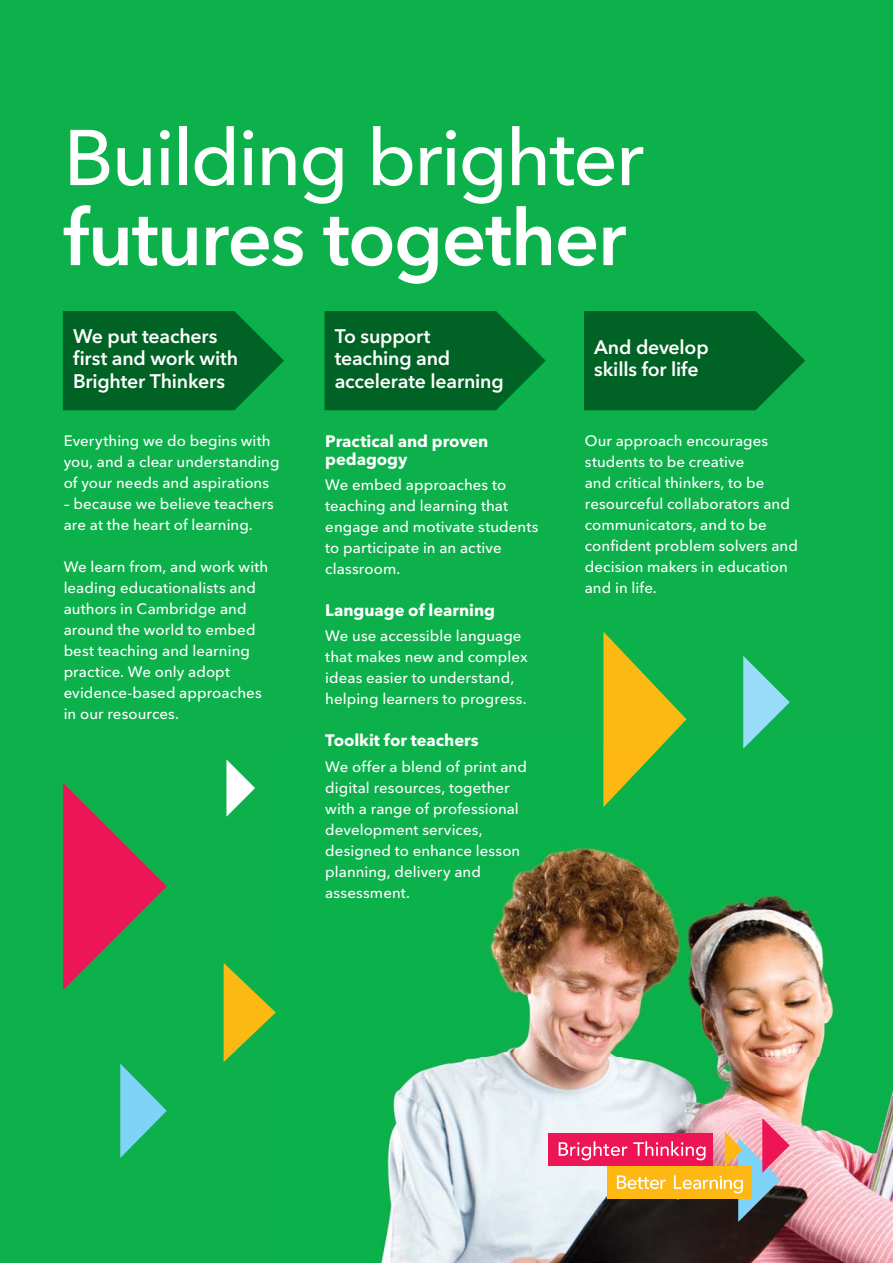
<style>
.page{position:relative;width:893px;height:1263px;background:#fff}
.page>*{position:absolute;margin:0;border:0;box-sizing:border-box;transform-origin:0 0}
.t1{font:500 78px "Avenir Next LT Pro";letter-spacing:-.03em;color:#fff}
.t2{font:600 78px "Avenir Next LT Pro";letter-spacing:-.02em;color:#fff}
.t3{font:600 19.5px/22.5px "Avenir Next LT Pro";letter-spacing:-.01em;color:#fff}
.t4{font:700 16.5px/18px "Avenir Next LT Pro";letter-spacing:-.005em;color:#fff}
.t5{font:500 15px/21px "Avenir Next LT Pro";letter-spacing:.005em;color:#fff}
</style>
<div class="page">
<div style="left:0;top:0;width:892px;height:1263px;background:#0db14b"></div>
<svg style="left:63px;top:311px;width:221px;height:99px;background:#016b29"></svg>
<svg style="left:324px;top:311px;width:221px;height:99px;background:#016b29"></svg>
<svg style="left:584px;top:311px;width:221px;height:99px;background:#016b29"></svg>
<svg style="left:63px;top:783px;width:104px;height:207px"></svg>
<svg style="left:603px;top:632px;width:83px;height:117px"></svg>
<svg style="left:743px;top:656px;width:46px;height:93px"></svg>
<svg style="left:224px;top:963px;width:52px;height:99px"></svg>
<svg style="left:120px;top:1064px;width:47px;height:94px"></svg>
<svg style="left:226px;top:759px;width:29px;height:58px"></svg>
<img style="left:380px;top:749px;width:512px;height:514px">
<img style="left:603px;top:749px;width:55px;height:58px">
<div style="left:548px;top:1134px;width:165px;height:32px;background:#ed1556"></div>
<svg style="left:558px;top:1118px;width:231px;height:113px"></svg>
<h1 class="t1" style="left:64px;top:126px;width:581px">Building brighter</h1>
<h1 class="t2" style="left:64px;top:207px;width:564px">futures together</h1>
<h2 class="t3" style="left:73px;top:327px;width:167px">We put teachers first and work with<br>Brighter Thinkers</h2>
<h2 class="t3" style="left:334px;top:327px;width:170px">To support teaching and accelerate learning</h2>
<h2 class="t3" style="left:594px;top:338px;width:116px">And develop skills for life</h2>
<p class="t5" style="left:64px;top:431px;width:217px">Everything we do begins with you, and a clear understanding of your needs and aspirations</p>
<p class="t5" style="left:64px;top:494px;width:212px">– because we believe teachers are at the heart of learning.</p>
<p class="t5" style="left:64px;top:557px;width:206px">We learn from, and work with leading educationalists and authors in Cambridge and around the world to embed best teaching and learning practice. We only adopt evidence-based approaches in our resources.</p>
<p class="t4" style="left:325px;top:433px;width:165px">Practical and proven pedagogy</p>
<p class="t5" style="left:325px;top:476px;width:215px">We embed approaches to teaching and learning that engage and motivate students to participate in an active classroom.</p>
<p class="t4" style="left:325px;top:602px;width:171px">Language of learning</p>
<p class="t5" style="left:325px;top:627px;width:204px">We use accessible language that makes new and complex ideas easier to understand, helping learners to progress.</p>
<p class="t4" style="left:325px;top:732px;width:155px">Toolkit for teachers</p>
<p class="t5" style="left:325px;top:757px;width:203px">We offer a blend of print and digital resources, together with a range of professional development services, designed to enhance lesson planning, delivery and assessment.</p>
<p class="t5" style="left:584px;top:431px;width:214px">Our approach encourages students to be creative<br>and critical thinkers, to be resourceful collaborators and communicators, and to be confident problem solvers and decision makers in education and in life.</p>
</div>
